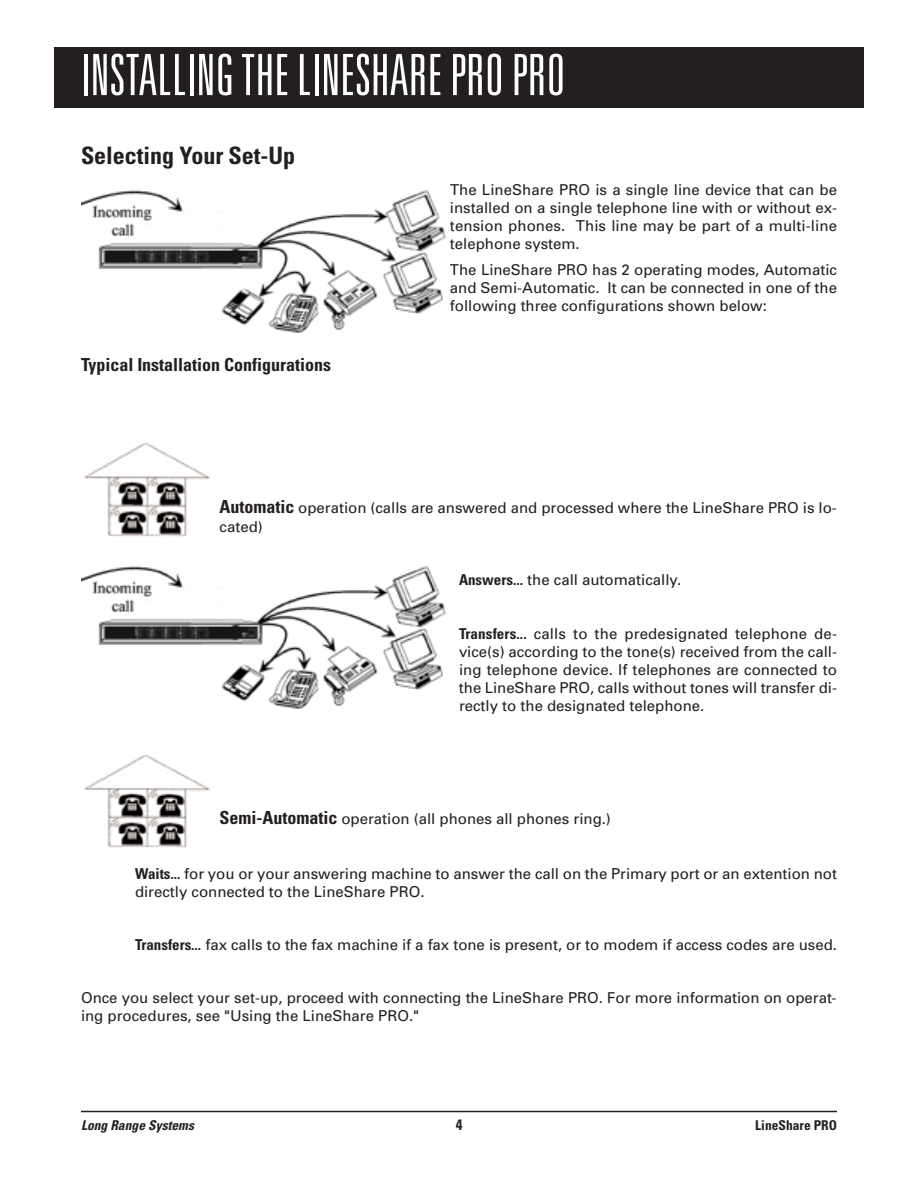
<style>
.page{position:relative;width:918px;height:1188px;background:#fff}
.page>*{position:absolute;margin:0;border:0;box-sizing:border-box;transform-origin:0 0}
.t1{font:300 ultra-condensed 57px "Univers";color:#fff}
.t2{font:700 condensed 24px "Univers";color:#231f20}
.t3{font:700 condensed 18px "Univers";color:#231f20}
.t4{font:15px/18px "Univers";color:#231f20;text-align:justify}
.t5{font:700 condensed 15px "Univers";color:#231f20}
.t6{font:italic 700 condensed 13.5px "Univers";letter-spacing:.005em;color:#231f20}
.t7{font:700 condensed 13.5px "Univers";color:#231f20}
.s1{font-weight:700;font-stretch:condensed;font-size:18px}
.s2{font-weight:700;font-stretch:condensed}
</style>
<div class="page">
<div style="left:54px;top:47px;width:810px;height:61px;background:#231f20"></div>
<img style="left:84px;top:443px;width:126px;height:94px">
<img style="left:84px;top:754px;width:126px;height:94px">
<hr style="left:81px;top:1111px;width:756px;height:1px;background:#231f20">
<img style="left:81px;top:190px;width:365px;height:144px">
<img style="left:81px;top:566px;width:365px;height:144px">
<h1 class="t1" style="left:81px;top:54px;width:486px">INSTALLINGTHE LINESHAREPROPRO</h1>
<h2 class="t2" style="left:81px;top:146px;width:216px">Selecting Your Set-Up</h2>
<p class="t3" style="left:81px;top:358px;width:252px">Typical Installation Configurations</p>
<p class="t4" style="left:450px;top:182px;width:389px">The LineShare PRO is a single line device that can be installed on a single telephone line with or without ex&shy;tension phones. This line may be part of a multi-line telephone system.</p>
<p class="t4" style="left:450px;top:262px;width:389px">The LineShare PRO has 2 operating modes, Automatic and Semi-Automatic. It can be connected in one of the following three configurations shown below:</p>
<p class="t4" style="left:219px;top:499px;width:619px;line-height:19.5px"><span class="s1">Automatic</span> operation (calls are answered and processed where the LineShare PRO is lo&shy;cated)</p>
<p class="t4" style="left:459px;top:572px;width:224px"><span class="s2">Answers...</span> the call automatically.</p>
<p class="t4" style="left:459px;top:626px;width:380px"><span class="s2">Transfers...</span> calls to the predesignated telephone de&shy;vice(s) according to the tone(s) received from the call&shy;ing telephone device. If telephones are connected to the LineShare PRO, calls without tones will transfer di&shy;rectly to the designated telephone.</p>
<p class="t4" style="left:220px;top:811px;width:393px"><span class="s1">Semi-Automatic</span> operation (all phones all phones ring.)</p>
<p class="t4" style="left:135px;top:866px;width:704px"><span class="s2">Waits...</span> for you or your answering machine to answer the call on the Primary port or an extention not directly connected to the LineShare PRO.</p>
<p class="t4" style="left:135px;top:937px;width:704px"><span class="s2">Transfers...</span> fax calls to the fax machine if a fax tone is present, or to modem if access codes are used.</p>
<p class="t4" style="left:81px;top:990px;width:757px">Once you select your set-up, proceed with connecting the LineShare PRO. For more information on operat&shy;ing procedures, see "Using the LineShare PRO."</p>
<p class="t6" style="left:81px;top:1120px;width:115px">Long Range Systems</p>
<p class="t5" style="left:456px;top:1119px;width:8px">4</p>
<p class="t7" style="left:755px;top:1120px;width:83px">LineShare PRO</p>
</div>
